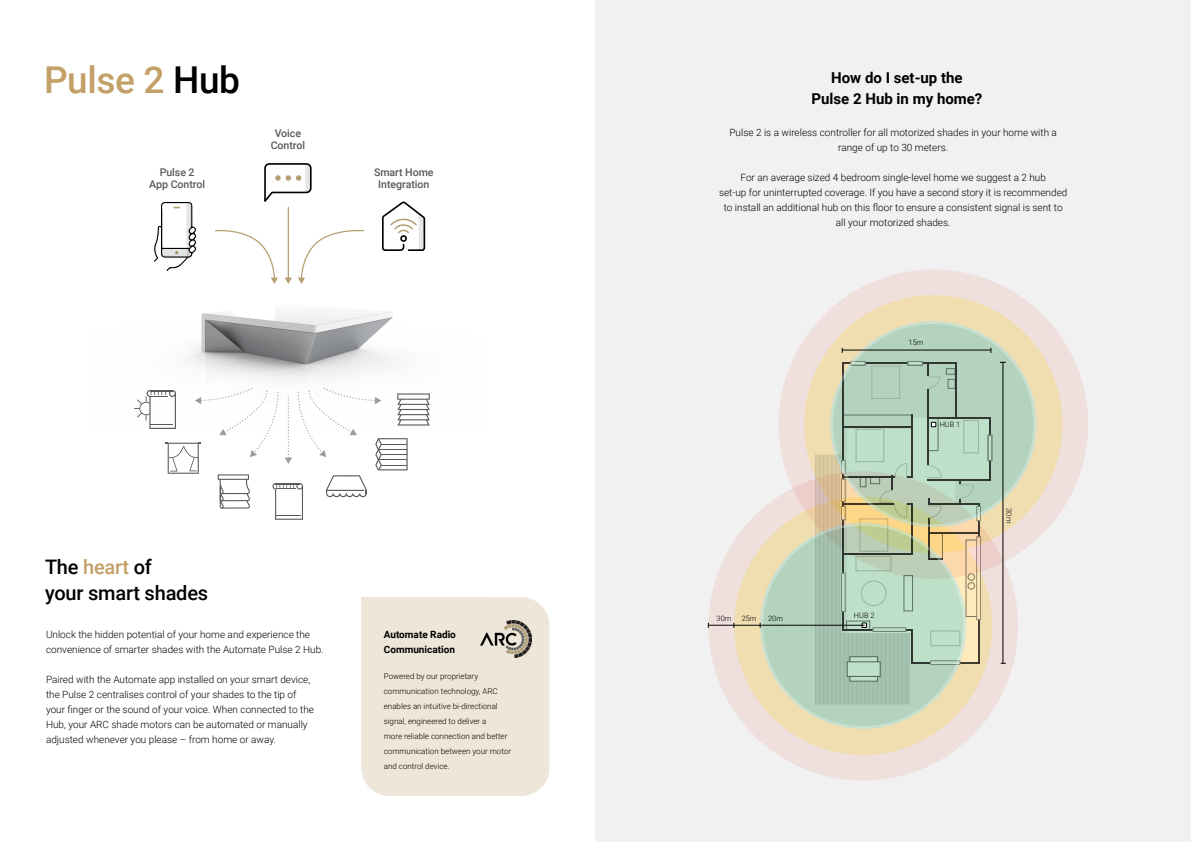
<style>
.page{position:relative;width:1191px;height:842px;background:#fff}
.page>*{position:absolute;margin:0;border:0;box-sizing:border-box;transform-origin:0 0}
.t1{font:500 37px "Roboto";letter-spacing:-.01em;color:#c3a067}
.t2{font:500 20px/26px "Roboto";letter-spacing:-.01em;color:#000}
.t3{font:700 15px/21px "Roboto";color:#000;text-align:center}
.t4{font:500 10.6px/12.7px "Roboto";letter-spacing:-.005em;color:#595a5c;text-align:center}
.t5{font:300 10px/15px "Roboto";color:#000}
.t6{font:700 10px/15px "Roboto";color:#000}
.t7{font:300 8px/15px "Roboto";color:#000}
.t8{font:300 7.4px "Roboto";color:#000}
.s1{color:#000}
.s2{color:#c3a067}
</style>
<div class="page">
<div style="left:595px;top:0;width:596px;height:842px;background:#f1f1f2"></div>
<svg style="left:779px;top:269px;width:309px;height:284px"></svg>
<svg style="left:709px;top:471px;width:309px;height:310px"></svg>
<svg style="left:830px;top:321px;width:206px;height:206px;background:#bbcdb3"></svg>
<svg style="left:760px;top:523px;width:206px;height:206px;background:#becfb4"></svg>
<hr style="left:842px;top:350px;width:149px;height:1px;background:#000">
<hr style="left:1002px;top:362px;width:1px;height:301px;background:#000">
<svg style="left:931px;top:422px;width:5px;height:5px"></svg>
<svg style="left:708px;top:612px;width:158px;height:19px;background:#b5c3af"></svg>
<svg style="left:165px;top:430px;width:243px;height:90px"></svg>
<img style="left:134px;top:206px;width:296px;height:224px">
<svg style="left:152px;top:201px;width:46px;height:71px"></svg>
<svg style="left:264px;top:163px;width:48px;height:39px"></svg>
<svg style="left:381px;top:201px;width:45px;height:51px"></svg>
<div style="left:361px;top:597px;width:188px;height:199px;background:#eee6d8;border-radius:28px"></div>
<div style="left:361px;top:597px;width:122px;height:104px;background:#eee6d8"></div>
<img style="left:481px;top:621px;width:50px;height:36px">
<h1 class="t1" style="left:44px;top:54px;width:198px">Pulse 2 <span class="s1">Hub</span></h1>
<p class="t4" style="left:149px;top:165px;width:57px">Pulse 2<br>App Control</p>
<p class="t4" style="left:271px;top:126px;width:36px">Voice<br>Control</p>
<p class="t4" style="left:374px;top:165px;width:61px">Smart Home<br>Integration</p>
<h2 class="t2" style="left:45px;top:553px;width:165px">The <span class="s2">heart</span> of<br>your smart shades</h2>
<p class="t5" style="left:46px;top:626px;width:279px">Unlock the hidden potential of your home and experience the convenience of smarter shades with the Automate Pulse 2 Hub.</p>
<p class="t5" style="left:46px;top:671px;width:269px">Paired with the Automate app installed on your smart device, the Pulse 2 centralises control of your shades to the tip of your finger or the sound of your voice. When connected to the Hub, your ARC shade motors can be automated or manually adjusted whenever you please – from home or away.</p>
<p class="t6" style="left:384px;top:626px;width:74px">Automate Radio<br>Communication</p>
<p class="t7" style="left:384px;top:668px;width:129px">Powered by our proprietary communication technology, ARC enables an intuitive bi-directional signal, engineered to deliver a<br>more reliable connection and better communication between your motor and control device.</p>
<h3 class="t3" style="left:811px;top:66px;width:172px">How do I set-up the<br>Pulse 2 Hub in my home?</h3>
<p class="t5" style="left:729px;top:125px;width:329px;text-align:center">Pulse 2 is a wireless controller for all motorized shades in your home with a range of up to 30 meters.</p>
<p class="t5" style="left:719px;top:170px;width:350px;text-align:center">For an average sized 4 bedroom single-level home we suggest a 2 hub<br>set-up for uninterrupted coverage. If you have a second story it is recommended to install an additional hub on this floor to ensure a consistent signal is sent to all your motorized shades.</p>
<p class="t8" style="left:716px;top:613px;width:16px">30m</p>
<p class="t8" style="left:741px;top:613px;width:16px">25m</p>
<p class="t8" style="left:768px;top:613px;width:16px">20m</p>
<p class="t8" style="left:908px;top:337px;width:16px">15m</p>
<p class="t8" style="left:939px;top:419px;width:22px">HUB 1</p>
<p class="t8" style="left:854px;top:610px;width:22px">HUB 2</p>
<p class="t8" style="left:1014px;top:508px;width:16px;rotate:90deg">30m</p>
</div>
